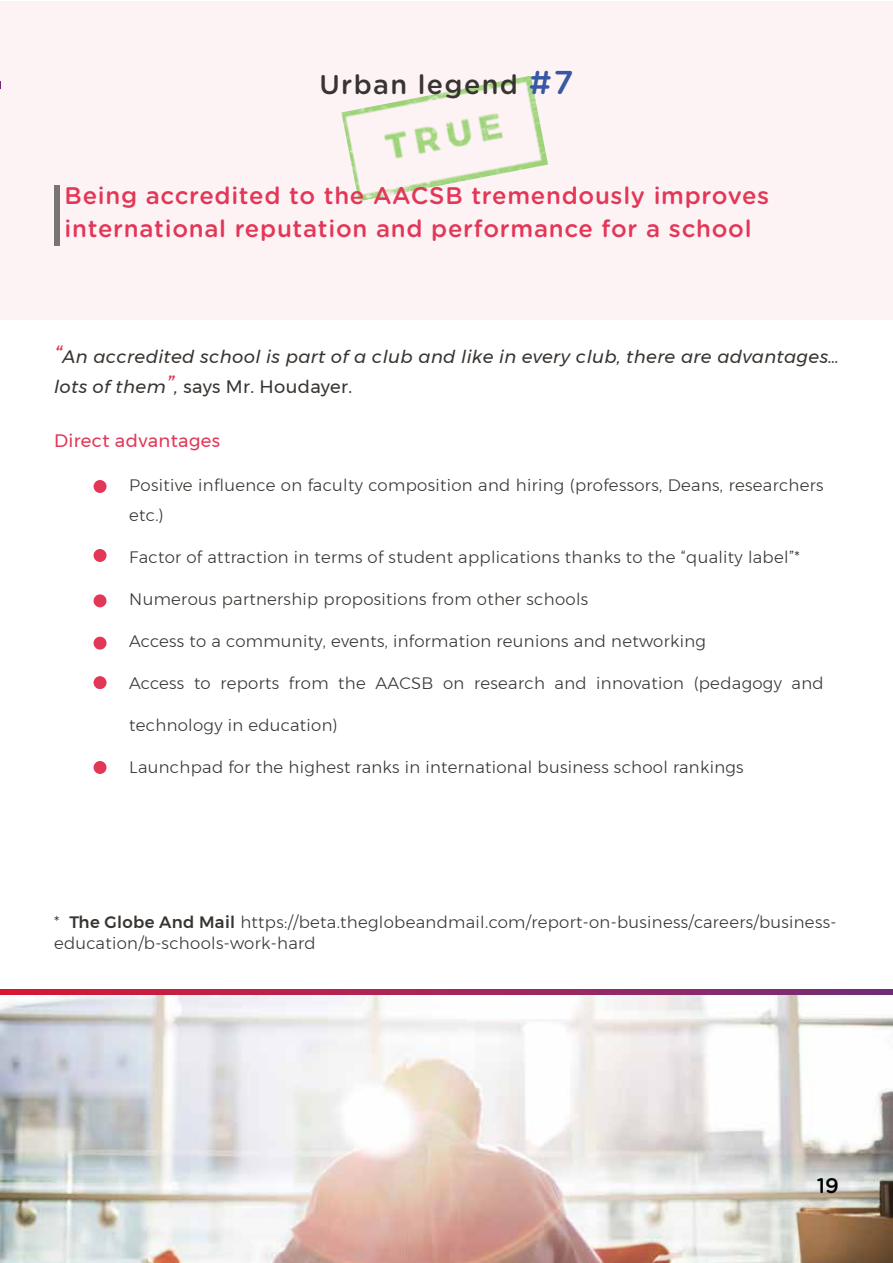
<style>
.page{position:relative;width:893px;height:1263px;background:#fff}
.page>*{position:absolute;margin:0;border:0;box-sizing:border-box;transform-origin:0 0}
.t1{font:500 27px "Gotham Rounded";letter-spacing:.05em;color:#383431}
.t2{font:500 24px/33px "Gotham Rounded";letter-spacing:.03em;color:#e33758}
.t3{font:500 21px "Gotham Rounded";color:#000}
.t4{font:italic 18px/30px "Montserrat";letter-spacing:.02em;color:#383431}
.t5{font:18px "Montserrat";letter-spacing:.02em;color:#e33758}
.t6{font:300 16.5px/21px "Montserrat";letter-spacing:.02em;color:#383431}
.s1{font-size:33px;color:#3759a5}
.s2{font-size:24px;color:#e33758}
.s3{font-style:normal}
.s4{font-weight:500}
</style>
<div class="page">
<div style="left:0;top:2px;width:893px;height:318px;background:#fdf3f5"></div>
<svg style="left:0;top:989px;width:893px;height:6px;background:#a62457"></svg>
<img style="left:0;top:995px;width:893px;height:268px">
<div style="left:94px;top:480px;width:13px;height:13px;background:#e33758;border-radius:50%"></div>
<div style="left:94px;top:594px;width:13px;height:13px;background:#e33758;border-radius:50%"></div>
<div style="left:94px;top:549px;width:13px;height:13px;background:#e33758;border-radius:50%"></div>
<div style="left:94px;top:637px;width:13px;height:13px;background:#e33758;border-radius:50%"></div>
<div style="left:94px;top:676px;width:13px;height:13px;background:#e33758;border-radius:50%"></div>
<div style="left:94px;top:761px;width:13px;height:13px;background:#e33758;border-radius:50%"></div>
<img style="left:341px;top:76px;width:207px;height:125px">
<div style="left:54px;top:185px;width:6px;height:61px;background:#777472"></div>
<h1 class="t1" style="left:319px;top:66px;width:256px">Urban legend <span class="s1">#7</span></h1>
<h2 class="t2" style="left:65px;top:178px;width:706px">Being accredited to the AACSB tremendously improves international reputation and performance for a school</h2>
<p class="t4" style="left:54px;top:342px;width:787px"><span class="s2">“</span>An accredited school is part of a club and like in every club, there are advantages… lots of them<span class="s2">”</span>, <span class="s3">says Mr. Houdayer.</span></p>
<p class="t5" style="left:54px;top:427px;width:168px">Direct advantages</p>
<p class="t6" style="left:129px;top:470px;width:696px;line-height:30px">Positive influence on faculty composition and hiring (professors, Deans, researchers etc.)</p>
<p class="t6" style="left:129px;top:546px;width:672px">Factor of attraction in terms of student applications thanks to the “quality label”*</p>
<p class="t6" style="left:129px;top:588px;width:460px">Numerous partnership propositions from other schools</p>
<p class="t6" style="left:129px;top:630px;width:578px">Access to a community, events, information reunions and networking</p>
<p class="t6" style="left:129px;top:672px;width:696px">Access to reports from the AACSB on research and innovation (pedagogy and</p>
<p class="t6" style="left:129px;top:714px;width:210px">technology in education)</p>
<p class="t6" style="left:129px;top:756px;width:616px">Launchpad for the highest ranks in international business school rankings</p>
<p class="t6" style="left:54px;top:911px;width:784px">* <span class="s4">The Globe And Mail</span> https://beta.theglobeandmail.com/report-on-business/careers/business&shy;education/b-schools-work-hard</p>
<p class="t3" style="left:817px;top:1170px;width:24px">19</p>
</div>
